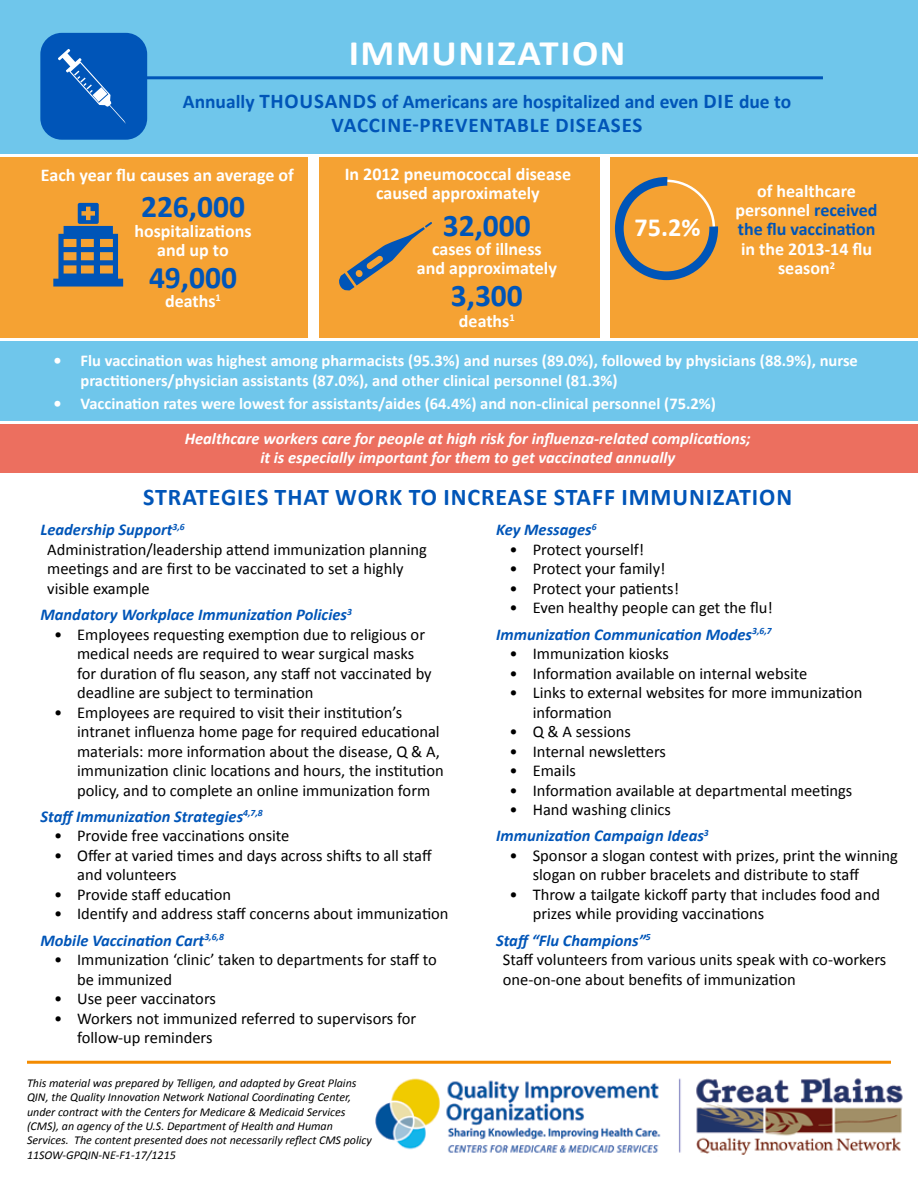
<style>
.page{position:relative;width:918px;height:1188px;background:#fff}
.page>*{position:absolute;margin:0;border:0;box-sizing:border-box;transform-origin:0 0}
.t1{font:700 36px "Calibri";letter-spacing:.04em;color:#fff;scale:1.08 1}
.t2{font:700 31.5px "Calibri";color:#0055b8}
.t3{font:700 26.25px "Calibri";color:#fff}
.t4{font:700 24px "Calibri";letter-spacing:.04em;color:#0055b8}
.t5{font:700 21px "Calibri";letter-spacing:.04em;color:#0055b8}
.t6{font:700 19.5px "Calibri";color:#0055b8}
.t7{font:700 18px/19.5px "Calibri";color:#fff;text-align:center}
.t8{font:700 18px/19.5px "Calibri";color:#0055b8;text-align:center}
.t9{font:16.5px/19.5px "Calibri";color:#000}
.t10{font:700 16.5px/19.5px "Calibri";color:#fff}
.t11{font:italic 700 16.5px/26.2px "Calibri";color:#0055b8}
.t12{font:italic 700 16.5px/19.5px "Calibri";color:#fff;text-align:center}
.t13{font:italic 12px/14.4px "Calibri";color:#000}
.s1{font-size:21px}
.s2{color:#fff}
.s3{font-weight:700;font-style:italic;color:#0055b8}
.s4{font-weight:400;font-style:normal;color:#000}
</style>
<div class="page">
<div style="left:0;top:424px;width:918px;height:48px;background:#ec6f5f"></div>
<div style="left:0;top:342px;width:918px;height:79px;background:#6fc6eb"></div>
<div style="left:0;top:157px;width:308px;height:180px;background:#f5a233"></div>
<div style="left:319px;top:157px;width:281px;height:180px;background:#f5a233"></div>
<div style="left:610px;top:157px;width:308px;height:180px;background:#f5a233"></div>
<div style="left:0;top:0;width:918px;height:153px;background:#6fc6eb"></div>
<hr style="left:130px;top:76px;width:693px;height:3px;background:#0055b8">
<hr style="left:27px;top:1061px;width:864px;height:3px;background:#f38b00">
<div style="left:40px;top:33px;width:107px;height:107px;background:#0055b8;border-radius:21px"></div>
<svg style="left:58px;top:49px;width:68px;height:75px"></svg>
<svg style="left:53px;top:203px;width:70px;height:84px"></svg>
<svg style="left:339px;top:222px;width:93px;height:69px"></svg>
<svg style="left:614px;top:177px;width:105px;height:104px"></svg>
<img style="left:375px;top:1077px;width:528px;height:78px">
<h1 class="t1" style="left:349px;top:30px;width:258px">Immunization</h1>
<p class="t6" style="left:183px;top:89px;width:610px">Annually <span class="s1">thousands</span> of Americans are hospitalized and even <span class="s1">die</span> due to</p>
<p class="t5" style="left:332px;top:111px;width:312px">vaccine-preventable diseases</p>
<p class="t7" style="left:41px;top:165px;width:254px">Each year flu causes an average of</p>
<p class="t7" style="left:345px;top:164px;width:228px">In 2012 pneumococcal disease caused approximately</p>
<h2 class="t2" style="left:443px;top:205px;width:89px">32,000</h2>
<p class="t7" style="left:417px;top:239px;width:142px">cases of illness and approximately</p>
<h2 class="t2" style="left:451px;top:275px;width:74px">3,300</h2>
<p class="t7" style="left:459px;top:311px;width:57px">deaths<sup>1</sup></p>
<h2 class="t2" style="left:141px;top:187px;width:105px">226,000</h2>
<p class="t7" style="left:134px;top:221px;width:119px">hospitalizations and up to</p>
<h2 class="t2" style="left:149px;top:257px;width:89px">49,000</h2>
<p class="t7" style="left:165px;top:292px;width:57px">deaths<sup>1</sup></p>
<h3 class="t3" style="left:635px;top:210px;width:67px">75.2%</h3>
<p class="t8" style="left:736px;top:181px;width:143px"><span class="s2">of healthcare personnel</span> received the flu vaccination</p>
<p class="t7" style="left:741px;top:239px;width:133px">in the 2013-14 flu season<sup>2</sup></p>
<p class="t10" style="left:81px;top:351px;width:779px;text-indent:-27px">• Flu vaccination was highest among pharmacists (95.3%) and nurses (89.0%), followed by physicians (88.9%), nurse practitioners/physician assistants (87.0%), and other clinical personnel (81.3%)</p>
<p class="t10" style="left:54px;top:393px;width:664px">• Vaccination rates were lowest for assistants/aides (64.4%) and non-clinical personnel (75.2%)</p>
<p class="t12" style="left:185px;top:428px;width:568px">Healthcare workers care for people at high risk for influenza-related complications; it is especially important for them to get vaccinated annually</p>
<h3 class="t4" style="left:143px;top:482px;width:651px">Strategies that Work to Increase Staff Immunization</h3>
<p class="t9" style="left:47px;top:520px;width:381px;text-indent:-7px"><span class="s3">Leadership Support</span><sup>3,6<br></sup>Administration/leadership attend immunization planning meetings and are first to be vaccinated to set a highly visible example</p>
<p class="t11" style="left:41px;top:602px;width:313px">Mandatory Workplace Immunization Policies<sup>3</sup></p>
<p class="t9" style="left:77px;top:624px;width:356px;text-indent:-23px">• Employees requesting exemption due to religious or medical needs are required to wear surgical masks for duration of flu season, any staff not vaccinated by deadline are subject to termination</p>
<p class="t9" style="left:77px;top:702px;width:368px;text-indent:-23px">• Employees are required to visit their institution’s intranet influenza home page for required educational materials: more information about the disease, Q &amp; A, immunization clinic locations and hours, the institution policy, and to complete an online immunization form</p>
<p class="t11" style="left:40px;top:803px;width:224px">Staff Immunization Strategies<sup>4,7,8</sup></p>
<p class="t9" style="left:54px;top:826px;width:237px">• Provide free vaccinations onsite</p>
<p class="t9" style="left:77px;top:846px;width:356px;text-indent:-23px">• Offer at varied times and days across shifts to all staff and volunteers</p>
<p class="t9" style="left:54px;top:885px;width:179px">• Provide staff education</p>
<p class="t9" style="left:40px;top:901px;width:410px;line-height:26.2px;text-indent:14px">• Identify and address staff concerns about immunization<br><span class="s3">Mobile Vaccination Cart</span><sup>3,6,8</sup></p>
<p class="t9" style="left:77px;top:950px;width:361px;text-indent:-23px">• Immunization ‘clinic’ taken to departments for staff to be immunized</p>
<p class="t9" style="left:54px;top:989px;width:163px">• Use peer vaccinators</p>
<p class="t9" style="left:77px;top:1008px;width:341px;text-indent:-23px">• Workers not immunized referred to supervisors for follow-up reminders</p>
<p class="t13" style="left:27px;top:1075px;width:346px">This material was prepared by Telligen, and adapted by Great Plains QIN, the Quality Innovation Network National Coordinating Center, under contract with the Centers for Medicare &amp; Medicaid Services (CMS), an agency of the U.S. Department of Health and Human Services. The content presented does not necessarily reflect CMS policy 11SOW-GPQIN-NE-F1-17/1215</p>
<p class="t11" style="left:496px;top:517px;width:102px">Key Messages<sup>6</sup></p>
<p class="t9" style="left:510px;top:540px;width:136px">• Protect yourself!</p>
<p class="t9" style="left:510px;top:559px;width:157px">• Protect your family!</p>
<p class="t9" style="left:510px;top:579px;width:171px">• Protect your patients!</p>
<p class="t9" style="left:496px;top:595px;width:278px;line-height:26.2px;text-align:right">• Even healthy people can get the flu!<br><span class="s3">Immunization Communication Modes</span><sup>3,6,7</sup></p>
<p class="t9" style="left:510px;top:644px;width:161px">• Immunization kiosks</p>
<p class="t9" style="left:510px;top:663px;width:299px">• Information available on internal website</p>
<p class="t9" style="left:533px;top:683px;width:331px;text-indent:-23px">• Links to external websites for more immunization information</p>
<p class="t9" style="left:510px;top:722px;width:123px">• Q &amp; A sessions</p>
<p class="t9" style="left:510px;top:741px;width:158px">• Internal newsletters</p>
<p class="t9" style="left:510px;top:761px;width:68px">• Emails</p>
<p class="t9" style="left:510px;top:780px;width:344px">• Information available at departmental meetings</p>
<p class="t11" style="left:496px;top:797px;width:214px;text-indent:14px"><span class="s4">• Hand washing clinics<br></span>Immunization Campaign Ideas<sup>3</sup></p>
<p class="t9" style="left:533px;top:846px;width:367px;text-indent:-23px">• Sponsor a slogan contest with prizes, print the winning slogan on rubber bracelets and distribute to staff</p>
<p class="t9" style="left:533px;top:885px;width:349px;text-indent:-23px">• Throw a tailgate kickoff party that includes food and prizes while providing vaccinations</p>
<p class="t9" style="left:503px;top:930px;width:385px;text-indent:-7px"><span class="s3">Staff “Flu Champions”</span><sup>5<br></sup>Staff volunteers from various units speak with co-workers one-on-one about benefits of immunization</p>
</div>
